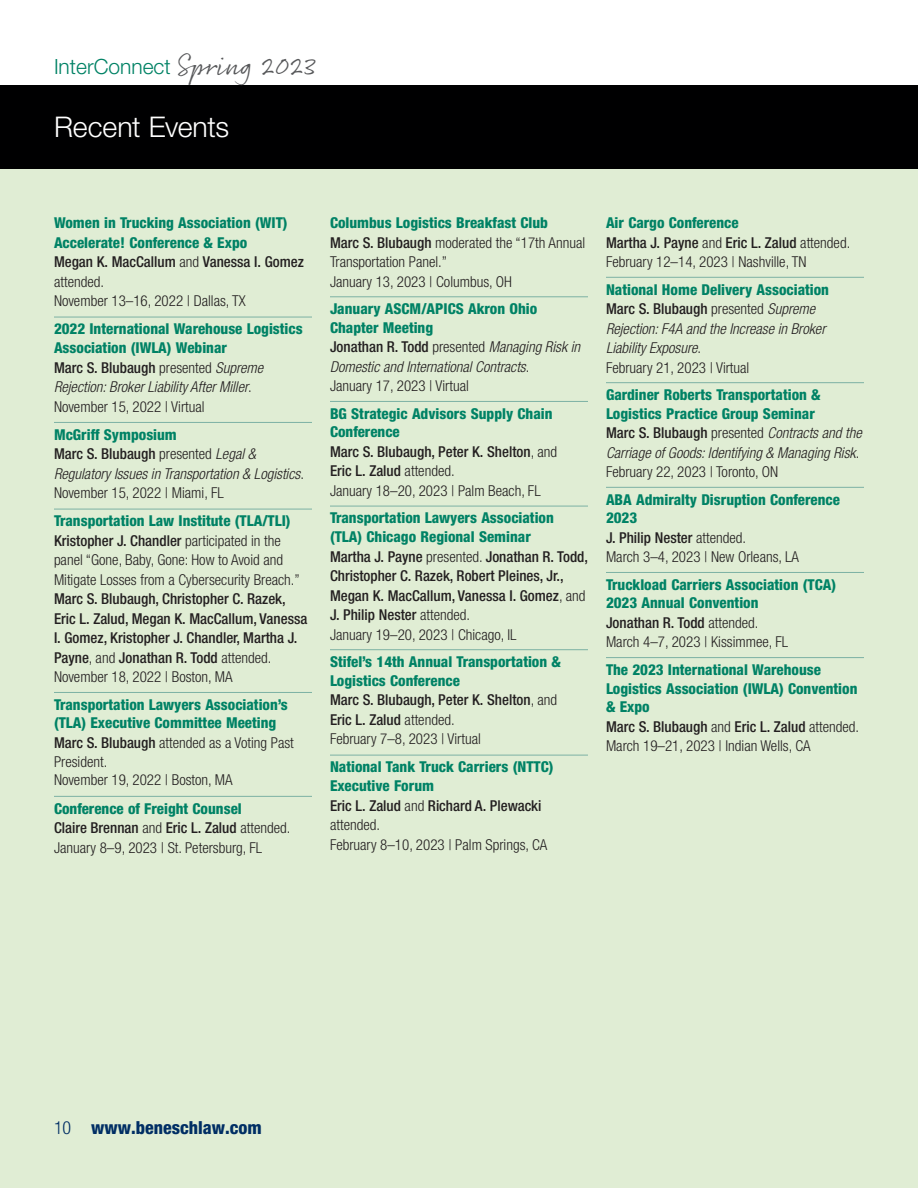
<style>
.page{position:relative;width:918px;height:1188px;background:#fff}
.page>*{position:absolute;margin:0;border:0;box-sizing:border-box;transform-origin:0 0}
.Text_10_13_HNLightCo{font:300 28.5px "Helvetica Neue";letter-spacing:-.01em;color:#fff}
.t1{font:300 21px "Helvetica Neue";color:#008265}
.t2{font:800 condensed 18px "Helvetica Neue";color:#002e64}
.Event_RuleAbove{font:800 condensed 15px/18.8px "Helvetica Neue";color:#008265}
.Text_10_12_5_HNLight{font:300 condensed 15px/19.5px "Helvetica Neue";color:#231f20}
.Text_10_12_5_HNLight-2{font:500 condensed 15px/19.5px "Helvetica Neue";color:#231f20}
.Text_10_12_5_HNLight-3{font:italic 300 condensed 15px/19.5px "Helvetica Neue";color:#231f20}
.Event_NoRuleAbove{font:800 condensed 15px/19.5px "Helvetica Neue";color:#008265}
.s1{font-family:"Rollerscript Smooth";font-weight:400;font-size:27px;color:#57585a}
.s2{font-weight:500}
.s3{font-weight:500;font-style:normal}
.s4{font-style:normal}
.s5{font-weight:300}
</style>
<div class="page">
<div style="left:0;top:166px;width:918px;height:1022px;background:#e0edd4"></div>
<div style="left:0;top:85px;width:918px;height:84px;background:#000001"></div>
<hr style="left:54px;top:317px;width:258px;height:1px;background:#7cb1a4">
<hr style="left:54px;top:422px;width:258px;height:1px;background:#7cb1a4">
<hr style="left:54px;top:509px;width:258px;height:1px;background:#7cb1a4">
<hr style="left:54px;top:692px;width:258px;height:1px;background:#7cb1a4">
<hr style="left:54px;top:796px;width:258px;height:1px;background:#7cb1a4">
<hr style="left:330px;top:296px;width:258px;height:1px;background:#7cb1a4">
<hr style="left:330px;top:401px;width:258px;height:1px;background:#7cb1a4">
<hr style="left:330px;top:506px;width:258px;height:1px;background:#7cb1a4">
<hr style="left:330px;top:649px;width:258px;height:1px;background:#7cb1a4">
<hr style="left:330px;top:755px;width:258px;height:1px;background:#7cb1a4">
<hr style="left:606px;top:277px;width:258px;height:1px;background:#7cb1a4">
<hr style="left:606px;top:382px;width:258px;height:1px;background:#7cb1a4">
<hr style="left:606px;top:487px;width:258px;height:1px;background:#7cb1a4">
<hr style="left:606px;top:572px;width:258px;height:1px;background:#7cb1a4">
<hr style="left:606px;top:657px;width:258px;height:1px;background:#7cb1a4">
<p class="t1" style="left:54px;top:53px;width:264px">InterConnect <span class="s1">Spring 2023</span></p>
<p class="Text_10_13_HNLightCo" style="left:54px;top:109px;width:177px">Recent Events</p>
<p class="Event_NoRuleAbove" style="left:54px;top:213px;width:235px">Women in Trucking Association (WIT)<br>Accelerate! Conference &amp; Expo</p>
<p class="Text_10_12_5_HNLight" style="left:54px;top:252px;width:251px"><span class="s2">Megan K. MacCallum</span> and <span class="s2">Vanessa I. Gomez </span>attended.<br>November 13–16, 2022 | Dallas, TX</p>
<p class="Event_RuleAbove" style="left:54px;top:319px;width:250px">2022 International Warehouse Logistics<br>Association (IWLA) Webinar</p>
<p class="Text_10_12_5_HNLight-3" style="left:54px;top:357px;width:211px"><span class="s3">Marc S. Blubaugh</span> <span class="s4">presented</span> Supreme<br>Rejection: Broker Liability After Miller<span class="s4">.<br>November 15, 2022 | Virtual</span></p>
<p class="Event_RuleAbove" style="left:54px;top:425px;width:124px">McGriff Symposium</p>
<p class="Text_10_12_5_HNLight-3" style="left:54px;top:444px;width:251px"><span class="s3">Marc S. Blubaugh</span> <span class="s4">presented</span> Legal &amp;<br>Regulatory Issues in Transportation &amp; Logistics<span class="s4">.<br>November 15, 2022 | Miami, FL</span></p>
<p class="Event_RuleAbove" style="left:54px;top:511px;width:238px">Transportation Law Institute (TLA/TLI)</p>
<p class="Text_10_12_5_HNLight-2" style="left:54px;top:531px;width:255px">Kristopher J. Chandler <span class="s5">participated in the panel “Gone, Baby, Gone: How to Avoid and Mitigate Losses from a Cybersecurity Breach.” </span>Marc S. Blubaugh, Christopher C. Razek, Eric L. Zalud, Megan K. MacCallum, Vanessa I. Gomez, Kristopher J. Chandler, Martha J.<br>Payne<span class="s5">, and</span> Jonathan R. Todd <span class="s5">attended.<br>November 18, 2022 | Boston, MA</span></p>
<p class="Event_RuleAbove" style="left:54px;top:695px;width:235px">Transportation Lawyers Association’s (TLA) Executive Committee Meeting</p>
<p class="Text_10_12_5_HNLight" style="left:54px;top:733px;width:241px;line-height:18.8px"><span class="s2">Marc S. Blubaugh</span> attended as a Voting Past<br>President.<br>November 19, 2022 | Boston, MA</p>
<p class="Event_RuleAbove" style="left:54px;top:799px;width:189px">Conference of Freight Counsel</p>
<p class="Text_10_12_5_HNLight" style="left:54px;top:818px;width:238px"><span class="s2">Claire Brennan</span> and <span class="s2">Eric L. Zalud</span> attended.<br>January 8–9, 2023 | St. Petersburg, FL</p>
<p class="Event_NoRuleAbove" style="left:330px;top:213px;width:220px">Columbus Logistics Breakfast Club</p>
<p class="Text_10_12_5_HNLight" style="left:330px;top:232px;width:257px"><span class="s2">Marc S. Blubaugh</span> moderated the “17th Annual<br>Transportation Panel.”<br>January 13, 2023 | Columbus, OH</p>
<p class="Event_RuleAbove" style="left:330px;top:299px;width:209px">January ASCM/APICS Akron Ohio<br>Chapter Meeting</p>
<p class="Text_10_12_5_HNLight-3" style="left:330px;top:337px;width:252px"><span class="s3">Jonathan R. Todd</span> <span class="s4">presented</span> Managing Risk in<br>Domestic and International Contracts<span class="s4">.<br>January 17, 2023 | Virtual</span></p>
<p class="Event_RuleAbove" style="left:330px;top:404px;width:224px">BG Strategic Advisors Supply Chain<br>Conference</p>
<p class="Text_10_12_5_HNLight" style="left:330px;top:442px;width:229px"><span class="s2">Marc S. Blubaugh, Peter K. Shelton</span>, and<br><span class="s2">Eric L. Zalud</span> attended.<br>January 18–20, 2023 | Palm Beach, FL</p>
<p class="Event_RuleAbove" style="left:330px;top:508px;width:225px">Transportation Lawyers Association (TLA) Chicago Regional Seminar</p>
<p class="Text_10_12_5_HNLight-2" style="left:330px;top:546px;width:260px">Martha J. Payne <span class="s5">presented.</span> Jonathan R. Todd, Christopher C. Razek, Robert Pleines, Jr., Megan K. MacCallum, Vanessa I. Gomez<span class="s5">, and </span>J. Philip Nester <span class="s5">attended.<br>January 19–20, 2023 | Chicago, IL</span></p>
<p class="Event_RuleAbove" style="left:330px;top:652px;width:233px">Stifel’s 14th Annual Transportation &amp;<br>Logistics Conference</p>
<p class="Text_10_12_5_HNLight-2" style="left:330px;top:690px;width:229px">Marc S. Blubaugh, Peter K. Shelton<span class="s5">, and<br></span>Eric L. Zalud <span class="s5">attended.<br>February 7–8, 2023 | Virtual</span></p>
<p class="Event_RuleAbove" style="left:330px;top:757px;width:225px">National Tank Truck Carriers (NTTC)<br>Executive Forum</p>
<p class="Text_10_12_5_HNLight" style="left:330px;top:795px;width:219px"><span class="s2">Eric L. Zalud</span> and <span class="s2">Richard A. Plewacki </span>attended.<br>February 8–10, 2023 | Palm Springs, CA</p>
<p class="Event_NoRuleAbove" style="left:606px;top:213px;width:134px">Air Cargo Conference</p>
<p class="Text_10_12_5_HNLight" style="left:606px;top:232px;width:246px"><span class="s2">Martha J. Payne</span> and <span class="s2">Eric L. Zalud</span> attended.<br>February 12–14, 2023 | Nashville, TN</p>
<p class="Event_RuleAbove" style="left:606px;top:280px;width:225px">National Home Delivery Association</p>
<p class="Text_10_12_5_HNLight-3" style="left:606px;top:299px;width:221px"><span class="s3">Marc S. Blubaugh</span> <span class="s4">presented</span> Supreme<br>Rejection: F4A and the Increase in Broker<br>Liability Exposure<span class="s4">.<br>February 21, 2023 | Virtual</span></p>
<p class="Event_RuleAbove" style="left:606px;top:385px;width:216px">Gardiner Roberts Transportation &amp;<br>Logistics Practice Group Seminar</p>
<p class="Text_10_12_5_HNLight-3" style="left:606px;top:423px;width:257px"><span class="s3">Marc S. Blubaugh</span> <span class="s4">presented</span> Contracts and the<br>Carriage of Goods: Identifying &amp; Managing Risk<span class="s4">.<br>February 22, 2023 | Toronto, ON</span></p>
<p class="Event_RuleAbove" style="left:606px;top:490px;width:235px">ABA Admiralty Disruption Conference<br>2023</p>
<p class="Text_10_12_5_HNLight" style="left:606px;top:528px;width:195px"><span class="s2">J. Philip Nester</span> attended.<br>March 3–4, 2023 | New Orleans, LA</p>
<p class="Event_RuleAbove" style="left:606px;top:575px;width:232px">Truckload Carriers Association (TCA)<br>2023 Annual Convention</p>
<p class="Text_10_12_5_HNLight" style="left:606px;top:613px;width:184px"><span class="s2">Jonathan R. Todd</span> attended.<br>March 4–7, 2023 | Kissimmee, FL</p>
<p class="Event_RuleAbove" style="left:606px;top:660px;width:253px">The 2023 International Warehouse<br>Logistics Association (IWLA) Convention &amp; Expo</p>
<p class="Text_10_12_5_HNLight" style="left:606px;top:717px;width:255px"><span class="s2">Marc S. Blubaugh</span> and <span class="s2">Eric L. Zalud</span> attended.<br>March 19–21, 2023 | Indian Wells, CA</p>
<p class="t2" style="left:54px;top:1116px;width:209px"><span class="s5">10</span> www.beneschlaw.com</p>
</div>
